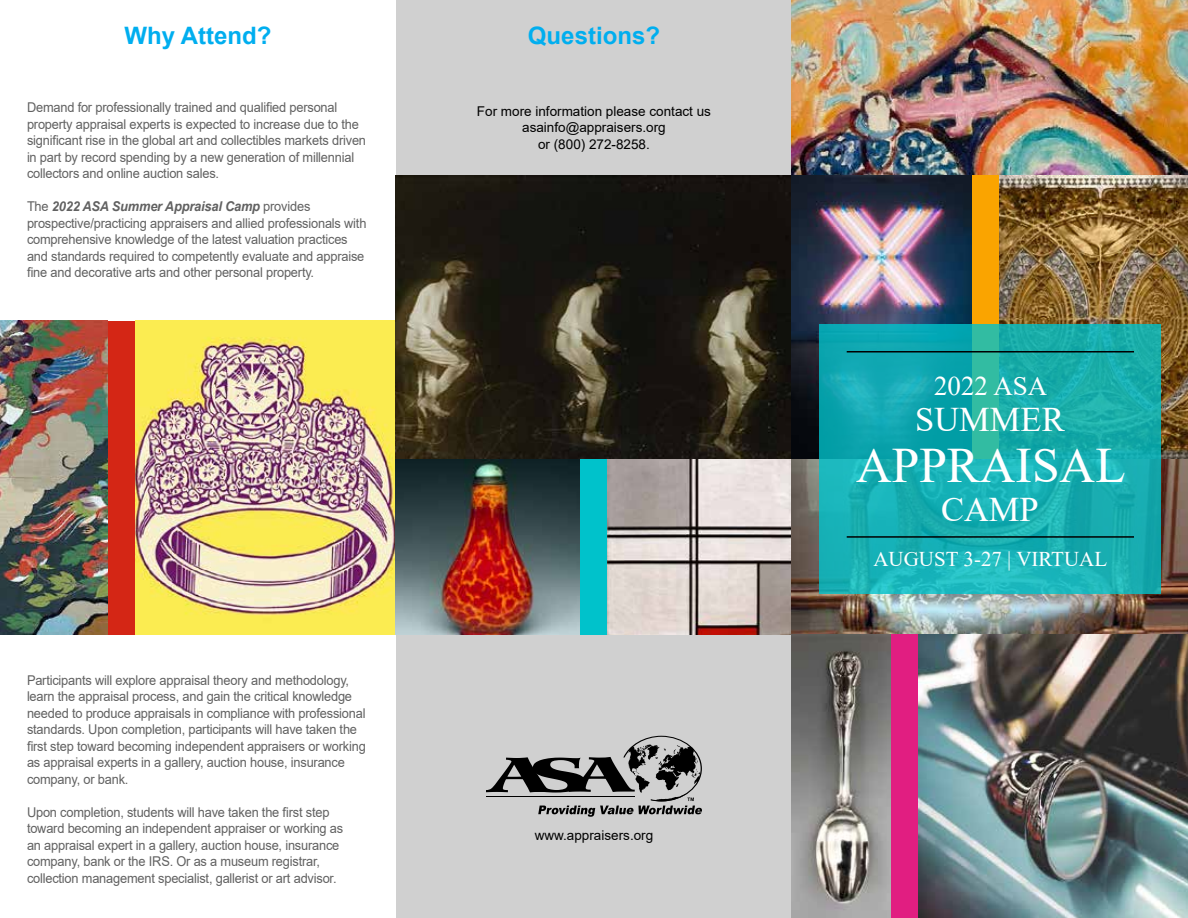
<style>
.page{position:relative;width:1188px;height:918px;background:#fff}
.page>*{position:absolute;margin:0;border:0;box-sizing:border-box;transform-origin:0 0}
.t1{font:49.5px "Times New Roman";color:#fff}
.t2{font:34.5px "Times New Roman";color:#fff}
.t3{font:27px "Times New Roman";color:#fff}
.t4{font:700 24px "Arial";color:#00aeef}
.t5{font:21px "Times New Roman";color:#fff}
.t6{font:13.5px/16.5px "Arial";letter-spacing:-.015em;color:#616161;scale:.95 1}
.t7{font:13.5px/16.5px "Arial";color:#000;text-align:center}
.s1{font-weight:700;font-style:italic}
</style>
<div class="page">
<div style="left:395px;top:0;width:399px;height:918px;background:#d0d0d0"></div>
<img style="left:0;top:321px;width:108px;height:313px">
<img style="left:135px;top:321px;width:260px;height:313px">
<img style="left:395px;top:176px;width:397px;height:283px">
<img style="left:395px;top:459px;width:185px;height:175px">
<img style="left:608px;top:459px;width:184px;height:175px">
<img style="left:792px;top:176px;width:396px;height:458px">
<img style="left:792px;top:0;width:396px;height:176px">
<img style="left:999px;top:176px;width:189px;height:283px">
<div style="left:972px;top:176px;width:27px;height:283px;background:#faa400"></div>
<img style="left:918px;top:634px;width:270px;height:284px">
<img style="left:792px;top:634px;width:99px;height:284px">
<div style="left:891px;top:634px;width:27px;height:284px;background:#e11e81"></div>
<svg style="left:819px;top:324px;width:342px;height:270px;background:#17adb0"></svg>
<hr style="left:847px;top:536px;width:287px;height:2px;background:#000">
<hr style="left:847px;top:351px;width:287px;height:1px;background:#000">
<div style="left:580px;top:459px;width:28px;height:175px;background:#00c2cb"></div>
<div style="left:108px;top:321px;width:27px;height:313px;background:#d42615"></div>
<svg style="left:486px;top:736px;width:216px;height:81px"></svg>
<h3 class="t4" style="left:124px;top:19px;width:149px">Why Attend?</h3>
<p class="t6" style="left:27px;top:99px;width:358px">Demand for professionally trained and qualified personal property appraisal experts is expected to increase due to the significant rise in the global art and collectibles markets driven in part by record spending by a new generation of millennial collectors and online auction sales.</p>
<p class="t6" style="left:27px;top:198px;width:359px">The <span class="s1">2022 ASA Summer Appraisal Camp</span> provides prospective/practicing appraisers and allied professionals with comprehensive knowledge of the latest valuation practices and standards required to competently evaluate and appraise fine and decorative arts and other personal property.</p>
<h3 class="t4" style="left:528px;top:19px;width:134px">Questions?</h3>
<p class="t7" style="left:477px;top:103px;width:236px">For more information please contact us asainfo@appraisers.org<br>or (800) 272-8258.</p>
<p class="t6" style="left:27px;top:672px;width:358px">Participants will explore appraisal theory and methodology, learn the appraisal process, and gain the critical knowledge needed to produce appraisals in compliance with professional standards. Upon completion, participants will have taken the first step toward becoming independent appraisers or working as appraisal experts in a gallery, auction house, insurance company, or bank.</p>
<p class="t6" style="left:27px;top:804px;width:334px">Upon completion, students will have taken the first step toward becoming an independent appraiser or working as an appraisal expert in a gallery, auction house, insurance company, bank or the IRS. Or as a museum registrar, collection management specialist, gallerist or art advisor.</p>
<p class="t7" style="left:535px;top:827px;width:120px">www.appraisers.org</p>
<h3 class="t3" style="left:934px;top:367px;width:115px">2022 ASA</h3>
<h2 class="t2" style="left:915px;top:395px;width:151px">SUMMER</h2>
<h1 class="t1" style="left:856px;top:430px;width:271px">APPRAISAL</h1>
<h2 class="t2" style="left:941px;top:485px;width:99px">CAMP</h2>
<h3 class="t5" style="left:873px;top:544px;width:235px">AUGUST 3-27 | VIRTUAL</h3>
</div>
